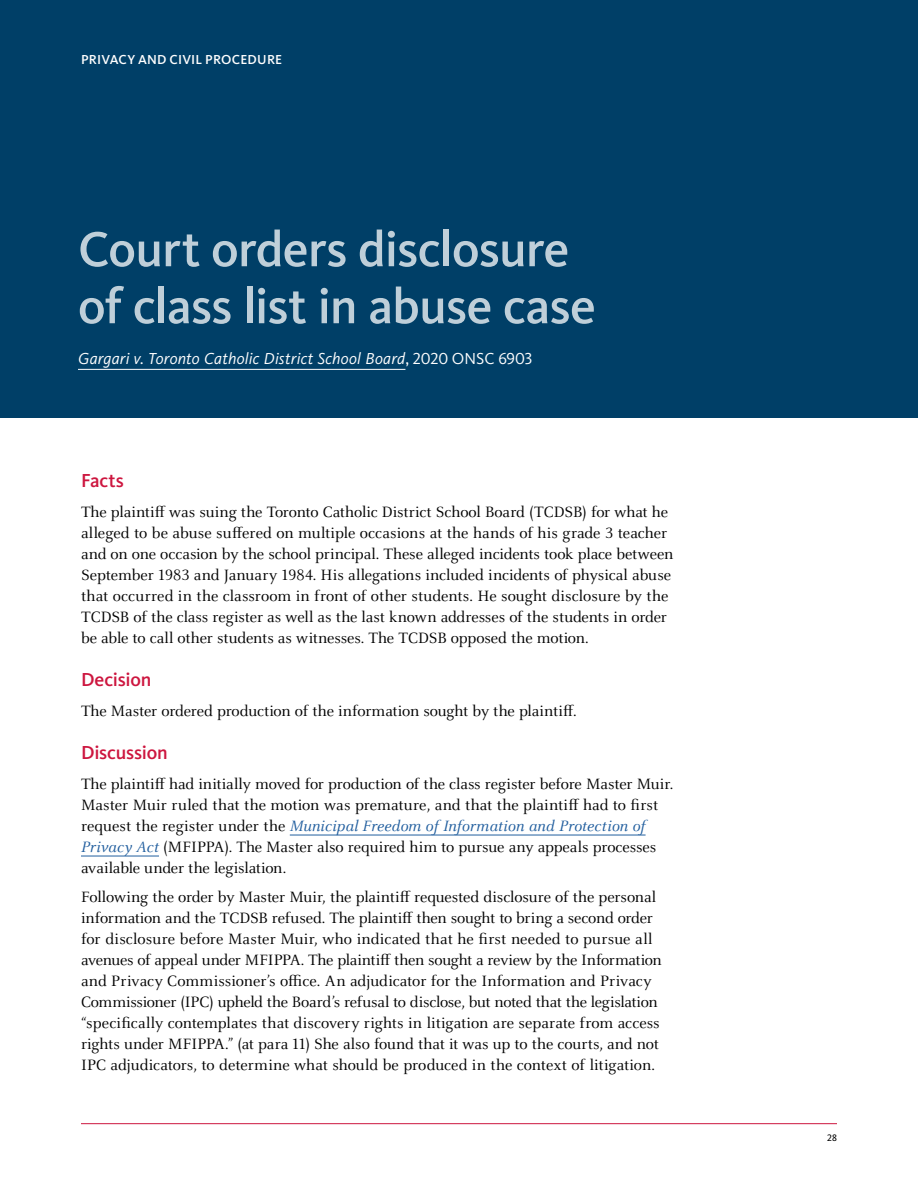
<style>
.page{position:relative;width:918px;height:1188px;background:#fff}
.page>*{position:absolute;margin:0;border:0;box-sizing:border-box;transform-origin:0 0}
.t1{font:500 51px/57px "Kievit Pro";letter-spacing:-.015em;color:#bfcfd9}
.t2{font:500 19.5px "Kievit Pro";letter-spacing:-.01em;color:#cd163f}
.Body{font:16.5px/21px "Celeste OT";letter-spacing:-.005em;color:#000}
.Author{font:italic 16.5px "Kievit Pro";letter-spacing:.01em;color:#fff}
.Chapter{font:500 13.5px "Kievit Pro";letter-spacing:.015em;color:#fff}
.t3{font:9.75px "Kievit Pro";color:#000}
.s1{font-style:normal}
.s2{font-style:italic;color:#215e9e}
</style>
<div class="page">
<div style="left:0;top:0;width:918px;height:418px;background:#003f67"></div>
<hr style="left:81px;top:1123px;width:756px;height:1px;background:#cd163f">
<hr style="left:78px;top:369px;width:327px;height:1px;background:#fff">
<hr style="left:290px;top:835px;width:356px;height:1px;background:#215e9e">
<hr style="left:81px;top:856px;width:78px;height:1px;background:#215e9e">
<p class="Chapter" style="left:81px;top:52px;width:203px">PRIVACY AND CIVIL PROCEDURE</p>
<p class="t1" style="left:78px;top:220px;width:519px">Court orders disclosure of class list in abuse case</p>
<p class="Author" style="left:78px;top:349px;width:456px">Gargari v. Toronto Catholic District School Board<span class="s1">, 2020 ONSC 6903</span></p>
<p class="t2" style="left:81px;top:469px;width:44px">Facts</p>
<p class="Body" style="left:81px;top:501px;width:594px">The plaintiff was suing the Toronto Catholic District School Board (TCDSB) for what he alleged to be abuse suffered on multiple occasions at the hands of his grade 3 teacher and on one occasion by the school principal. These alleged incidents took place between September 1983 and January 1984. His allegations included incidents of physical abuse that occurred in the classroom in front of other students. He sought disclosure by the TCDSB of the class register as well as the last known addresses of the students in order be able to call other students as witnesses. The TCDSB opposed the motion.</p>
<p class="t2" style="left:81px;top:668px;width:72px">Decision</p>
<p class="Body" style="left:81px;top:700px;width:497px">The Master ordered production of the information sought by the plaintiff.</p>
<p class="t2" style="left:81px;top:741px;width:88px">Discussion</p>
<p class="Body" style="left:81px;top:773px;width:594px">The plaintiff had initially moved for production of the class register before Master Muir.<br>Master Muir ruled that the motion was premature, and that the plaintiff had to first request the register under the <span class="s2">Municipal Freedom of Information and Protection of Privacy Act</span> (MFIPPA). The Master also required him to pursue any appeals processes available under the legislation.</p>
<p class="Body" style="left:81px;top:887px;width:582px">Following the order by Master Muir, the plaintiff requested disclosure of the personal information and the TCDSB refused. The plaintiff then sought to bring a second order for disclosure before Master Muir, who indicated that he first needed to pursue all avenues of appeal under MFIPPA. The plaintiff then sought a review by the Information and Privacy Commissioner’s office. An adjudicator for the Information and Privacy Commissioner (IPC) upheld the Board’s refusal to disclose, but noted that the legislation “specifically contemplates that discovery rights in litigation are separate from access rights under MFIPPA.” (at para 11) She also found that it was up to the courts, and not IPC adjudicators, to determine what should be produced in the context of litigation.</p>
<p class="t3" style="left:827px;top:1132px;width:11px">28</p>
</div>
